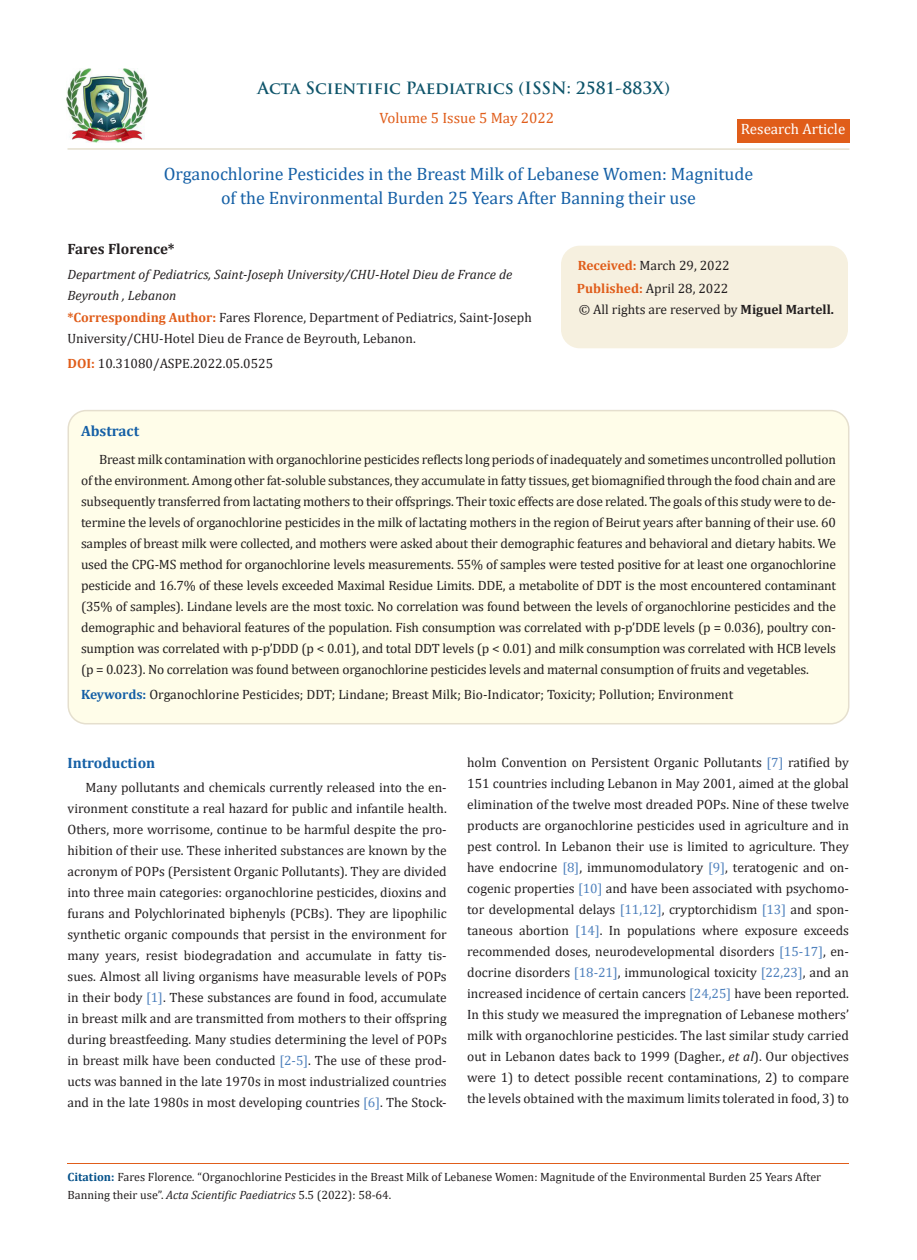
<style>
.page{position:relative;width:917px;height:1260px;background:#fff}
.page>*{position:absolute;margin:0;border:0;box-sizing:border-box;transform-origin:0 0}
.t1{font:18px/24px "Cambria";color:#1560a6;text-align:center}
.t2{font:700 16.5px "Trajan Pro";color:#0e546a}
.t3{font:15px "Cambria";color:#e05d1a}
.t4{font:700 15px "Cambria";color:#1560a6}
.t5{font:15px "Cambria";color:#fff}
.t6{font:700 15px "Cambria";color:#231f20}
.t7{font:13.5px/21px "Cambria";color:#231f20;text-align:justify}
.t8{font:italic 13.5px/21px "Cambria";color:#231f20}
.t9{font:12px/18px "Cambria";color:#231f20}
.s1{font-weight:700;color:#e05d1a}
.s2{font-weight:700}
.s3{font-weight:700;color:#1560a6}
.s4{color:#4f81bd}
.s5{font-style:italic}
.s6{font-weight:700;color:#035089}
</style>
<div class="page">
<img style="left:67px;top:68px;width:80px;height:74px">
<div style="left:736px;top:119px;width:113px;height:23px;background:#e05d1a"></div>
<div style="left:561px;top:246px;width:286px;height:102px;background:#f6f0df;border-radius:18px"></div>
<div style="left:561px;top:246px;width:287px;height:102px;border:2px solid #f6f0df;border-radius:18px"></div>
<div style="left:68px;top:411px;width:780px;height:313px;background:#fffde9;border-radius:18px"></div>
<div style="left:67px;top:410px;width:782px;height:314px;border:2px solid #e5dfce;border-radius:18px"></div>
<hr style="left:67px;top:148px;width:782px;height:2px;background:#e5dfce">
<hr style="left:67px;top:1164px;width:782px;height:1px;background:#e05d1a">
<p class="t2" style="left:257px;top:77px;width:414px">Acta Scientific Paediatrics (ISSN: 2581-883X)</p>
<p class="t3" style="left:379px;top:109px;width:176px">Volume 5 Issue 5 May 2022</p>
<p class="t5" style="left:740px;top:120px;width:106px">Research Article</p>
<p class="t1" style="left:164px;top:162px;width:591px">Organochlorine Pesticides in the Breast Milk of Lebanese Women: Magnitude of the Environmental Burden 25 Years After Banning their use</p>
<p class="t6" style="left:67px;top:238px;width:109px">Fares Florence*</p>
<p class="t8" style="left:67px;top:263px;width:446px">Department of Pediatrics, Saint-Joseph University/CHU-Hotel Dieu de France de<br>Beyrouth , Lebanon</p>
<p class="t7" style="left:67px;top:307px;width:466px"><span class="s1">*Corresponding Author:</span> Fares Florence, Department of Pediatrics, Saint-Joseph<br>University/CHU-Hotel Dieu de France de Beyrouth, Lebanon.</p>
<p class="t7" style="left:577px;top:254px;width:153px"><span class="s1">Received:</span> March 29, 2022</p>
<p class="t7" style="left:577px;top:277px;width:153px"><span class="s1">Published:</span> April 28, 2022</p>
<p class="t7" style="left:578px;top:299px;width:257px">© All rights are reserved by <span class="s2">Miguel Martell.</span></p>
<p class="t7" style="left:67px;top:352px;width:207px"><span class="s1">DOI:</span> 10.31080/ASPE.2022.05.0525</p>
<p class="t4" style="left:81px;top:421px;width:60px">Abstract</p>
<p class="t7" style="left:81px;top:448px;width:756px;text-indent:18px">Breast milk contamination with organochlorine pesticides reflects long periods of inadequately and sometimes uncontrolled pollution of the environment. Among other fat-soluble substances, they accumulate in fatty tissues, get biomagnified through the food chain and are subsequently transferred from lactating mothers to their offsprings. Their toxic effects are dose related. The goals of this study were to de&shy;termine the levels of organochlorine pesticides in the milk of lactating mothers in the region of Beirut years after banning of their use. 60 samples of breast milk were collected, and mothers were asked about their demographic features and behavioral and dietary habits. We used the CPG-MS method for organochlorine levels measurements. 55% of samples were tested positive for at least one organochlorine pesticide and 16.7% of these levels exceeded Maximal Residue Limits. DDE, a metabolite of DDT is the most encountered contaminant (35% of samples). Lindane levels are the most toxic. No correlation was found between the levels of organochlorine pesticides and the demographic and behavioral features of the population. Fish consumption was correlated with p-p’DDE levels (p = 0.036), poultry con&shy;sumption was correlated with p-p’DDD (p &lt; 0.01), and total DDT levels (p &lt; 0.01) and milk consumption was correlated with HCB levels (p = 0.023). No correlation was found between organochlorine pesticides levels and maternal consumption of fruits and vegetables.</p>
<p class="t7" style="left:81px;top:684px;width:653px"><span class="s3">Keywords:</span> Organochlorine Pesticides; DDT; Lindane; Breast Milk; Bio-Indicator; Toxicity; Pollution; Environment</p>
<p class="t4" style="left:67px;top:752px;width:89px">Introduction</p>
<p class="t7" style="left:67px;top:777px;width:381px;text-indent:18px">Many pollutants and chemicals currently released into the en&shy;vironment constitute a real hazard for public and infantile health.<br>Others, more worrisome, continue to be harmful despite the pro&shy;hibition of their use. These inherited substances are known by the acronym of POPs (Persistent Organic Pollutants). They are divided into three main categories: organochlorine pesticides, dioxins and furans and Polychlorinated biphenyls (PCBs). They are lipophilic synthetic organic compounds that persist in the environment for many years, resist biodegradation and accumulate in fatty tis&shy;sues. Almost all living organisms have measurable levels of POPs in their body <span class="s4">[1]</span>. These substances are found in food, accumulate in breast milk and are transmitted from mothers to their offspring during breastfeeding. Many studies determining the level of POPs in breast milk have been conducted <span class="s4">[2-5]</span>. The use of these prod&shy;ucts was banned in the late 1970s in most industrialized countries and in the late 1980s in most developing countries <span class="s4">[6]</span>. The Stock-</p>
<p class="t7" style="left:467px;top:751px;width:383px">holm Convention on Persistent Organic Pollutants <span class="s4">[7]</span> ratified by 151 countries including Lebanon in May 2001, aimed at the global elimination of the twelve most dreaded POPs. Nine of these twelve products are organochlorine pesticides used in agriculture and in pest control. In Lebanon their use is limited to agriculture. They have endocrine <span class="s4">[8]</span>, immunomodulatory <span class="s4">[9]</span>, teratogenic and on&shy;cogenic properties <span class="s4">[10]</span> and have been associated with psychomo&shy;tor developmental delays <span class="s4">[11,12]</span>, cryptorchidism <span class="s4">[13]</span> and spon&shy;taneous abortion <span class="s4">[14]</span>. In populations where exposure exceeds recommended doses, neurodevelopmental disorders <span class="s4">[15-17]</span>, en&shy;docrine disorders <span class="s4">[18-21]</span>, immunological toxicity <span class="s4">[22,23]</span>, and an increased incidence of certain cancers <span class="s4">[24,25]</span> have been reported.<br>In this study we measured the impregnation of Lebanese mothers’ milk with organochlorine pesticides. The last similar study carried out in Lebanon dates back to 1999 (Dagher., <span class="s5">et al</span>). Our objectives were 1) to detect possible recent contaminations, 2) to compare the levels obtained with the maximum limits tolerated in food, 3) to</p>
<p class="t9" style="left:67px;top:1167px;width:755px"><span class="s6">Citation:</span> Fares Florence<span class="s5">.</span> “Organochlorine Pesticides in the Breast Milk of Lebanese Women: Magnitude of the Environmental Burden 25 Years After<br>Banning their use”. <span class="s5">Acta Scientific Paediatrics</span> 5.5 (2022): 58-64.</p>
</div>
